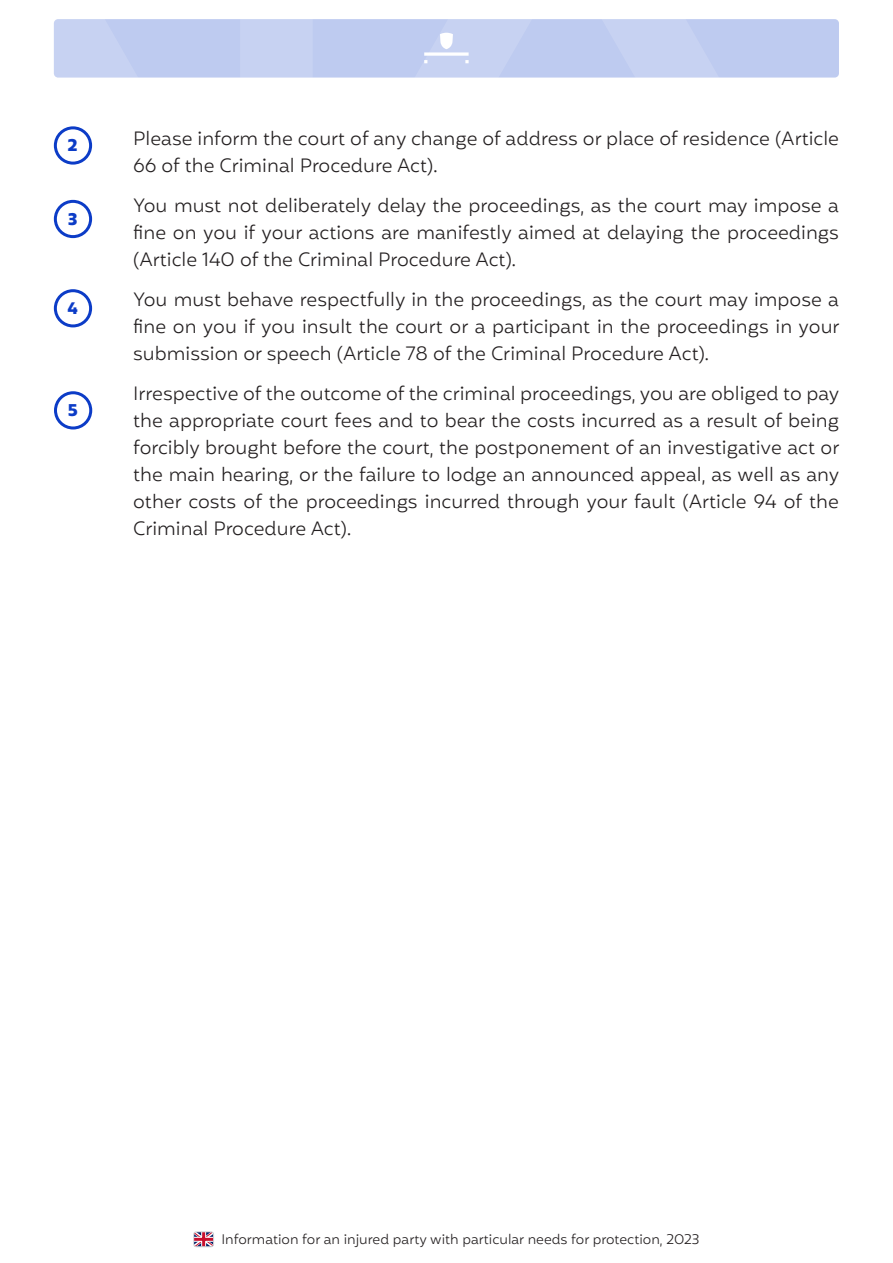
<style>
.page{position:relative;width:893px;height:1263px;background:#fff}
.page>*{position:absolute;margin:0;border:0;box-sizing:border-box;transform-origin:0 0}
.Besedilo{font:300 18.75px/27px "Mohr";color:#231f20;text-align:justify}
.Bulet_-_številke{font:700 16.5px "Mohr";color:#0c3cc7}
.t1{font:300 13.5px "Mohr";color:#231f20}
</style>
<div class="page">
<div style="left:54px;top:19px;width:785px;height:59px;background:#becbf0;border-radius:4px"></div>
<svg style="left:54px;top:19px;width:694px;height:59px"></svg>
<svg style="left:195px;top:1233px;width:17px;height:12px"></svg>
<div style="left:193px;top:1231px;width:21px;height:16px;border:1px solid #d1d2d4;border-radius:3px"></div>
<div style="left:54px;top:126px;width:38px;height:39px;border:3px solid #0c3cc7;border-radius:50%"></div>
<div style="left:54px;top:200px;width:38px;height:38px;border:3px solid #0c3cc7;border-radius:50%"></div>
<div style="left:54px;top:289px;width:38px;height:38px;border:3px solid #0c3cc7;border-radius:50%"></div>
<div style="left:54px;top:391px;width:38px;height:38px;border:3px solid #0c3cc7;border-radius:50%"></div>
<p class="Bulet_-_številke" style="left:67px;top:136px;width:12px">2</p>
<p class="Bulet_-_številke" style="left:68px;top:209px;width:11px">3</p>
<p class="Bulet_-_številke" style="left:67px;top:299px;width:12px">4</p>
<p class="Bulet_-_številke" style="left:68px;top:401px;width:12px">5</p>
<p class="Besedilo" style="left:133px;top:127px;width:707px">Please inform the court of any change of address or place of residence (Article<br>66 of the Criminal Procedure Act).</p>
<p class="Besedilo" style="left:133px;top:194px;width:707px">You must not deliberately delay the proceedings, as the court may impose a fine on you if your actions are manifestly aimed at delaying the proceedings (Article 140 of the Criminal Procedure Act).</p>
<p class="Besedilo" style="left:133px;top:287px;width:708px">You must behave respectfully in the proceedings, as the court may impose a fine on you if you insult the court or a participant in the proceedings in your submission or speech (Article 78 of the Criminal Procedure Act).</p>
<p class="Besedilo" style="left:133px;top:381px;width:708px">Irrespective of the outcome of the criminal proceedings, you are obliged to pay the appropriate court fees and to bear the costs incurred as a result of being forcibly brought before the court, the postponement of an investigative act or the main hearing, or the failure to lodge an announced appeal, as well as any other costs of the proceedings incurred through your fault (Article 94 of the Criminal Procedure Act).</p>
<p class="t1" style="left:221px;top:1230px;width:480px">Information for an injured party with particular needs for protection, 2023</p>
</div>
